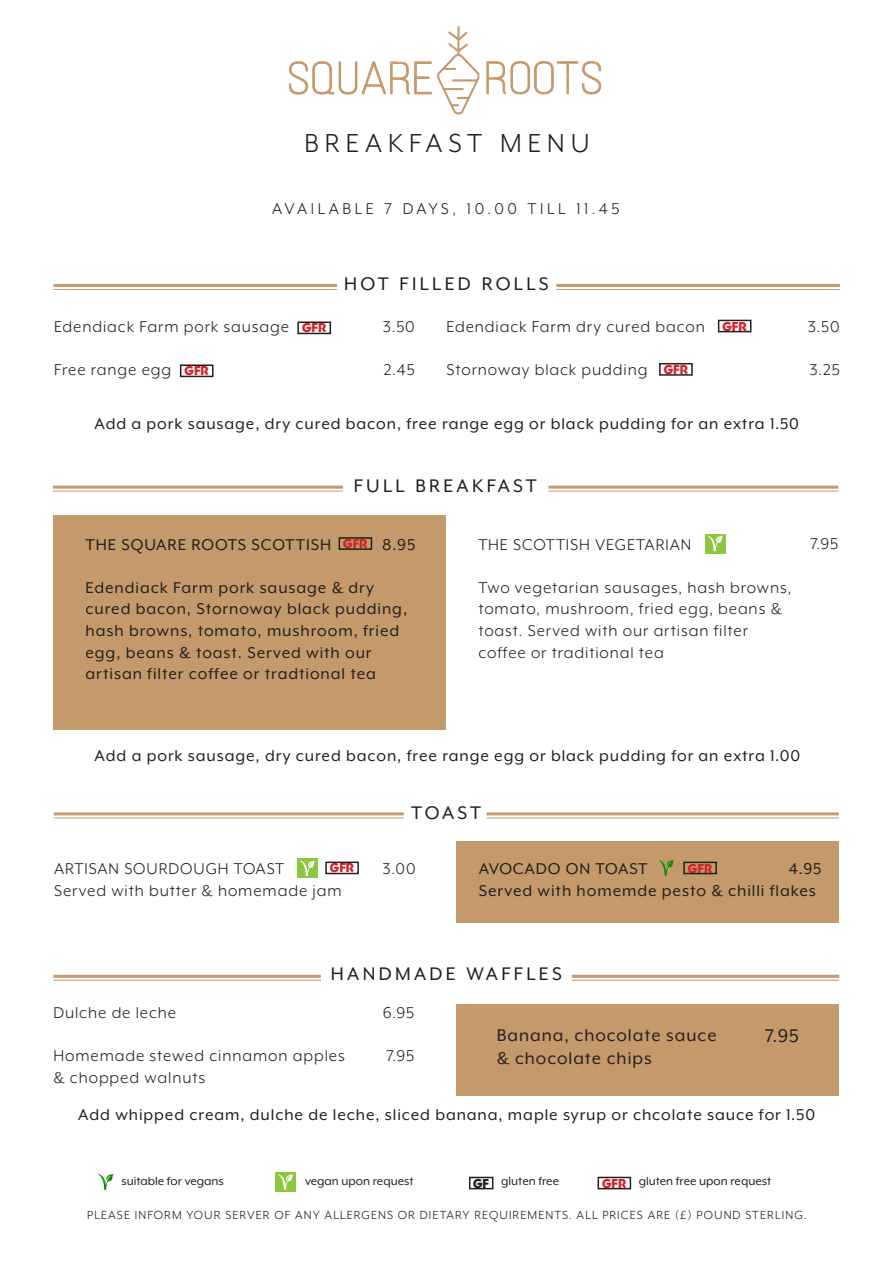
<style>
.page{position:relative;width:893px;height:1263px;background:#fff}
.page>*{position:absolute;margin:0;border:0;box-sizing:border-box;transform-origin:0 0}
.t1{font:30px "Mr Eaves XL Mod OT";letter-spacing:.2em;color:#231f20}
.t2{font:21px "Mr Eaves XL Mod OT";letter-spacing:.16em;color:#231f20}
.t3{font:19.5px "Mr Eaves XL Mod OT";letter-spacing:.05em;color:#231f20}
.t4{font:18px/21.6px "Mr Eaves XL Mod OT";letter-spacing:.05em;color:#231f20}
.t5{font:18px/21.6px "Mr Eaves XL Mod OT";letter-spacing:.05em;color:#231f20}
.t6{font:18px "Mr Eaves XL Mod OT";letter-spacing:.2em;color:#231f20}
.t7{font:13.5px "Mr Eaves XL Mod OT";letter-spacing:.08em;color:#231f20}
.t8{font:13.5px "Mr Eaves XL Mod OT";color:#231f20}
.t9{font:13.5px "Bernhard Got URW Ult";color:#d1232a}
.t10{font:13.5px "Bernhard Got URW Ult";color:#231f20}
</style>
<div class="page">
<img style="left:288px;top:26px;width:314px;height:89px">
<div style="left:456px;top:1004px;width:383px;height:92px;background:#c49a6c"></div>
<hr style="left:53px;top:975px;width:268px;height:3px;background:#c49a6c">
<hr style="left:53px;top:980px;width:268px;height:1px;background:#c49a6c">
<hr style="left:572px;top:975px;width:267px;height:3px;background:#c49a6c">
<hr style="left:572px;top:980px;width:267px;height:1px;background:#c49a6c">
<hr style="left:53px;top:284px;width:284px;height:3px;background:#c49a6c">
<hr style="left:53px;top:289px;width:284px;height:1px;background:#c49a6c">
<hr style="left:556px;top:284px;width:284px;height:3px;background:#c49a6c">
<hr style="left:556px;top:289px;width:284px;height:1px;background:#c49a6c">
<div style="left:297px;top:321px;width:34px;height:13px;border:2px solid #231f20"></div>
<div style="left:180px;top:364px;width:34px;height:13px;border:2px solid #231f20"></div>
<div style="left:718px;top:320px;width:33px;height:12px;border:2px solid #231f20"></div>
<div style="left:53px;top:515px;width:392px;height:214px;background:#c49a6c"></div>
<hr style="left:53px;top:486px;width:290px;height:3px;background:#c49a6c">
<hr style="left:53px;top:491px;width:290px;height:1px;background:#c49a6c">
<hr style="left:548px;top:486px;width:290px;height:3px;background:#c49a6c">
<hr style="left:548px;top:491px;width:290px;height:1px;background:#c49a6c">
<div style="left:705px;top:534px;width:21px;height:19px;background:#8cc740"></div>
<svg style="left:708px;top:536px;width:15px;height:15px"></svg>
<div style="left:339px;top:537px;width:33px;height:13px;border:2px solid #231f20"></div>
<div style="left:456px;top:841px;width:383px;height:82px;background:#c49a6c"></div>
<hr style="left:54px;top:812px;width:350px;height:3px;background:#c49a6c">
<hr style="left:54px;top:817px;width:350px;height:1px;background:#c49a6c">
<hr style="left:487px;top:812px;width:352px;height:3px;background:#c49a6c">
<hr style="left:487px;top:817px;width:352px;height:1px;background:#c49a6c">
<svg style="left:659px;top:860px;width:15px;height:16px"></svg>
<div style="left:297px;top:858px;width:21px;height:20px;background:#8cc740"></div>
<svg style="left:300px;top:861px;width:15px;height:15px"></svg>
<div style="left:683px;top:862px;width:34px;height:12px;border:2px solid #231f20"></div>
<div style="left:275px;top:1172px;width:21px;height:20px;background:#8cc740"></div>
<svg style="left:278px;top:1174px;width:15px;height:15px"></svg>
<svg style="left:98px;top:1174px;width:15px;height:16px"></svg>
<div style="left:597px;top:1177px;width:34px;height:12px;border:2px solid #231f20"></div>
<div style="left:469px;top:1177px;width:24px;height:12px;border:2px solid #231f20"></div>
<div style="left:659px;top:363px;width:34px;height:13px;border:2px solid #231f20"></div>
<div style="left:325px;top:861px;width:34px;height:13px;border:2px solid #231f20"></div>
<p class="t1" style="left:304px;top:128px;width:287px">BREAKFAST MENU</p>
<p class="t6" style="left:272px;top:199px;width:349px">AVAILABLE 7 DAYS, 10.00 TILL 11.45</p>
<p class="t5" style="left:54px;top:315px;width:237px">Edendiack Farm pork sausage</p>
<p class="t5" style="left:54px;top:359px;width:119px">Free range egg</p>
<p class="t9" style="left:185px;top:363px;width:26px">GFR</p>
<p class="t9" style="left:302px;top:320px;width:26px">GFR</p>
<p class="t2" style="left:344px;top:273px;width:206px">HOT FILLED ROLLS</p>
<p class="t5" style="left:446px;top:315px;width:260px">Edendiack Farm dry cured bacon</p>
<p class="t5" style="left:446px;top:359px;width:202px">Stornoway black pudding</p>
<p class="t5" style="left:383px;top:315px;width:34px">3.50</p>
<p class="t5" style="left:384px;top:359px;width:33px">2.45</p>
<p class="t9" style="left:664px;top:361px;width:26px">GFR</p>
<p class="t9" style="left:722px;top:318px;width:26px">GFR</p>
<p class="t5" style="left:808px;top:315px;width:34px">3.50</p>
<p class="t5" style="left:809px;top:359px;width:32px">3.25</p>
<p class="t4" style="left:94px;top:413px;width:706px">Add a pork sausage, dry cured bacon, free range egg or black pudding for an extra 1.50</p>
<p class="t2" style="left:354px;top:475px;width:185px">FULL BREAKFAST</p>
<p class="t9" style="left:343px;top:536px;width:26px">GFR</p>
<p class="t5" style="left:810px;top:533px;width:29px">7.95</p>
<p class="t4" style="left:382px;top:533px;width:34px">8.95</p>
<p class="t5" style="left:478px;top:533px;width:215px">THE SCOTTISH VEGETARIAN</p>
<p class="t5" style="left:478px;top:577px;width:314px">Two vegetarian sausages, hash browns,</p>
<p class="t5" style="left:478px;top:598px;width:305px">tomato, mushroom, fried egg, beans &amp; toast. Served with our artisan filter</p>
<p class="t5" style="left:478px;top:641px;width:187px">coffee or traditional tea</p>
<p class="t4" style="left:86px;top:533px;width:247px">THE SQUARE ROOTS SCOTTISH</p>
<p class="t4" style="left:86px;top:577px;width:323px">Edendiack Farm pork sausage &amp; dry cured bacon, Stornoway black pudding, hash browns, tomato, mushroom, fried egg, beans &amp; toast. Served with our</p>
<p class="t4" style="left:86px;top:663px;width:292px">artisan filter coffee or tradtional tea</p>
<p class="t4" style="left:95px;top:744px;width:707px">Add a pork sausage, dry cured bacon, free range egg or black pudding for an extra 1.00</p>
<p class="t5" style="left:54px;top:858px;width:232px">ARTISAN SOURDOUGH TOAST</p>
<p class="t5" style="left:54px;top:879px;width:289px">Served with butter &amp; homemade jam</p>
<p class="t9" style="left:330px;top:860px;width:26px">GFR</p>
<p class="t2" style="left:411px;top:802px;width:71px">TOAST</p>
<p class="t5" style="left:382px;top:858px;width:35px">3.00</p>
<p class="t9" style="left:688px;top:860px;width:26px">GFR</p>
<p class="t4" style="left:789px;top:858px;width:34px">4.95</p>
<p class="t4" style="left:479px;top:858px;width:170px">AVOCADO ON TOAST</p>
<p class="t4" style="left:479px;top:879px;width:339px">Served with homemde pesto &amp; chilli flakes</p>
<p class="t2" style="left:331px;top:963px;width:232px">HANDMADE WAFFLES</p>
<p class="t5" style="left:53px;top:1001px;width:124px">Dulche de leche</p>
<p class="t5" style="left:53px;top:1045px;width:293px">Homemade stewed cinnamon apples</p>
<p class="t5" style="left:53px;top:1066px;width:153px">&amp; chopped walnuts</p>
<p class="t5" style="left:383px;top:1001px;width:33px">6.95</p>
<p class="t5" style="left:386px;top:1045px;width:29px">7.95</p>
<p class="t3" style="left:497px;top:1025px;width:221px">Banana, chocolate sauce</p>
<p class="t3" style="left:497px;top:1049px;width:156px">&amp; chocolate chips</p>
<p class="t2" style="left:765px;top:1025px;width:35px">7.95</p>
<p class="t4" style="left:78px;top:1103px;width:738px">Add whipped cream, dulche de leche, sliced banana, maple syrup or chcolate sauce for 1.50</p>
<p class="t8" style="left:121px;top:1174px;width:104px">suitable for vegans</p>
<p class="t8" style="left:305px;top:1174px;width:110px">vegan upon request</p>
<p class="t10" style="left:473px;top:1175px;width:18px">GF</p>
<p class="t8" style="left:501px;top:1174px;width:59px">gluten free</p>
<p class="t9" style="left:602px;top:1175px;width:26px">GFR</p>
<p class="t8" style="left:639px;top:1174px;width:134px">gluten free upon request</p>
<p class="t7" style="left:87px;top:1208px;width:721px">PLEASE INFORM YOUR SERVER OF ANY ALLERGENS OR DIETARY REQUIREMENTS. ALL PRICES ARE (£) POUND STERLING.</p>
</div>
